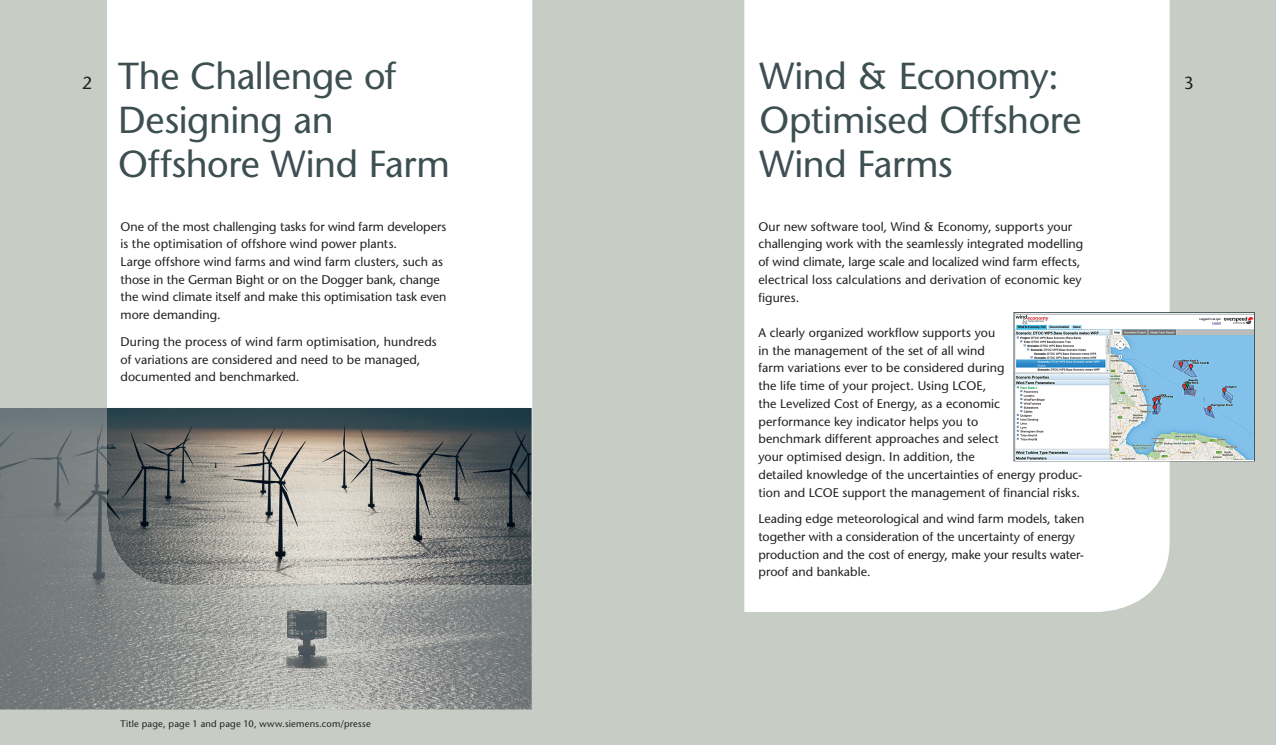
<style>
.page{position:relative;width:1276px;height:745px;background:#fff}
.page>*{position:absolute;margin:0;border:0;box-sizing:border-box;transform-origin:0 0}
.t1{font:37.5px/44.2px "Stone Sans";letter-spacing:-.01em;color:#3d4f51}
.t2{font:17.5px "Stone Sans";color:#231f20}
.t3{font:12.5px/17.8px "Stone Sans";color:#231f20}
.t4{font:9.38px "Stone Sans";letter-spacing:.02em;color:#231f20}
</style>
<div class="page">
<div style="left:638px;top:0;width:638px;height:744px;background:#c7cdc5"></div>
<div style="left:0;top:0;width:638px;height:744px;background:#c7cdc5"></div>
<div style="left:107px;top:0;width:425px;height:585px;background:#fff"></div>
<img style="left:0;top:408px;width:132px;height:301px">
<img style="left:132px;top:585px;width:45px;height:124px">
<img style="left:177px;top:585px;width:354px;height:124px">
<img style="left:107px;top:407px;width:424px;height:178px">
<div style="left:744px;top:0;width:425px;height:611px;background:#fff"></div>
<svg style="left:1013px;top:312px;width:241px;height:149px"></svg>
<img style="left:1015px;top:314px;width:238px;height:145px">
<h1 class="t1" style="left:759px;top:53px;width:323px">Wind &amp; Economy:<br>Optimised Offshore<br>Wind Farms</h1>
<h1 class="t1" style="left:118px;top:53px;width:333px">The Challenge of<br>Designing an<br>Offshore Wind Farm</h1>
<h2 class="t2" style="left:82px;top:72px;width:12px">2</h2>
<h2 class="t2" style="left:1183px;top:72px;width:12px">3</h2>
<p class="t3" style="left:120px;top:217px;width:327px">One of the most challenging tasks for wind farm developers is the optimisation of offshore wind power plants.<br>Large offshore wind farms and wind farm clusters, such as those in the German Bight or on the Dogger bank, change the wind climate itself and make this optimisation task even more demanding.</p>
<p class="t3" style="left:120px;top:332px;width:318px">During the process of wind farm optimisation, hundreds of variations are considered and need to be managed, documented and benchmarked.</p>
<p class="t4" style="left:120px;top:717px;width:252px">Title page, page 1 and page 10, www.siemens.com/presse</p>
<p class="t3" style="left:758px;top:217px;width:326px">Our new software tool, Wind &amp; Economy, supports your challenging work with the seamlessly integrated modelling of wind climate, large scale and localized wind farm effects, electrical loss calculations and derivation of economic key figures.</p>
<p class="t3" style="left:758px;top:323px;width:325px">A clearly organized workflow supports you<br>in the management of the set of all wind<br>farm variations ever to be considered during<br>the life time of your project. Using LCOE,<br>the Levelized Cost of Energy, as a economic<br>performance key indicator helps you to<br>benchmark different approaches and select<br>your optimised design. In addition, the<br>detailed know ledge of the uncertainties of energy produc&shy;tion and LCOE support the management of financial risks.</p>
<p class="t3" style="left:758px;top:509px;width:327px">Leading edge meteorological and wind farm models, taken together with a consideration of the uncertainty of energy production and the cost of energy, make your results water&shy;proof and bankable.</p>
</div>
